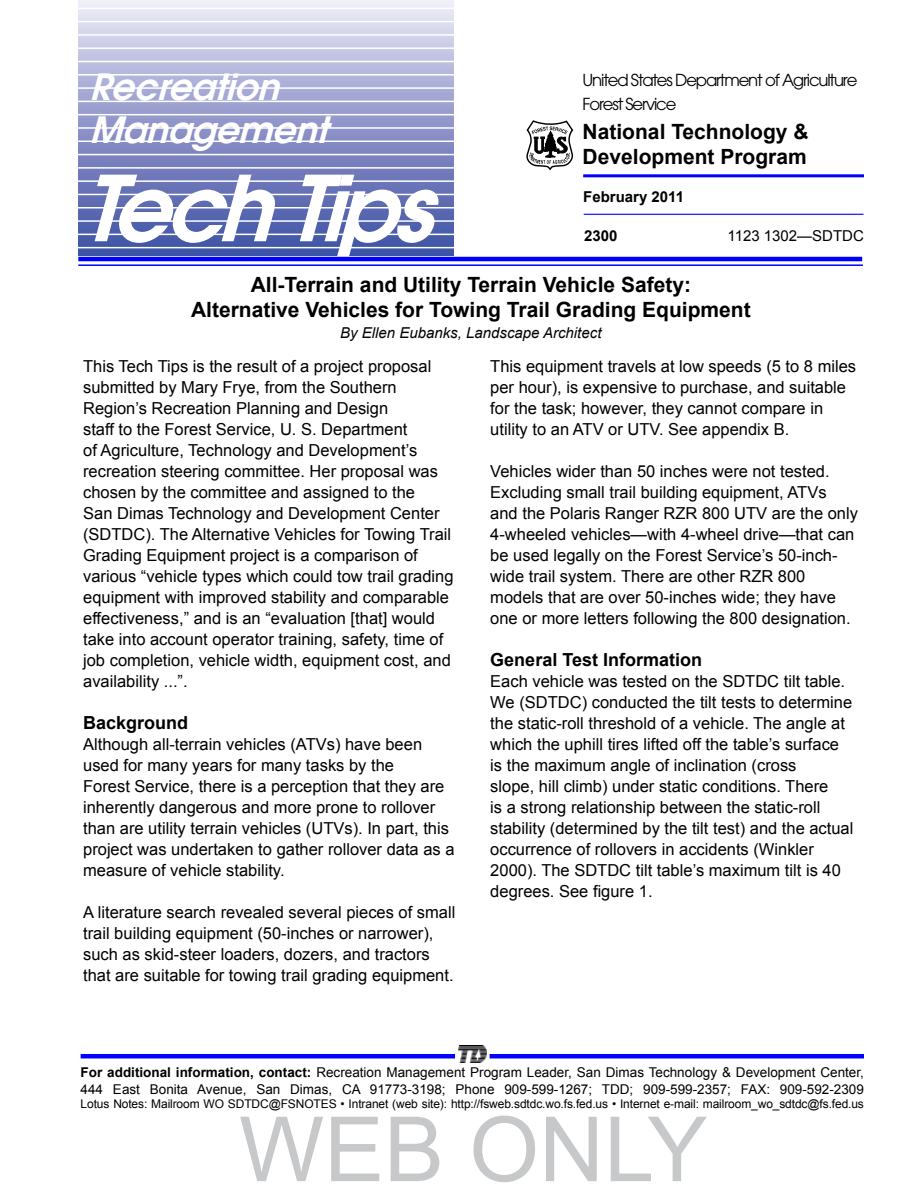
<style>
.page{position:relative;width:918px;height:1188px;background:#fff}
.page>*{position:absolute;margin:0;border:0;box-sizing:border-box;transform-origin:0 0}
.t1{font:italic 600 90px "Avant Garde";color:#fff}
.t2{font:90px "Arial";color:#c7c8ca}
.t3{font:italic 600 36px/43.2px "Avant Garde";color:#fff}
.t4{font:700 21px/25.2px "Arial";color:#000}
.t5{font:700 18px "Arial";color:#000}
.t6{font:16.5px/21px "Arial";color:#000}
.t7{font:16.5px/24px "Avant Garde";letter-spacing:-.07em;color:#000}
.t8{font:italic 15px "Arial";color:#000}
.t9{font:700 15px "Arial";color:#000}
.t10{font:15px "Arial";color:#000}
.t11{font:13.5px/16.2px "Arial";color:#000}
.t12{font:12px "Arial";letter-spacing:-.01em;color:#000}
.s1{font-weight:700}
</style>
<div class="page">
<svg style="left:78px;top:0;width:376px;height:255px;background:#939acc"></svg>
<hr style="left:69px;top:8px;width:392px;height:1px;background:#fff">
<hr style="left:72px;top:21px;width:391px;height:1px;background:#fff">
<hr style="left:72px;top:34px;width:391px;height:2px;background:#fff">
<hr style="left:72px;top:47px;width:391px;height:2px;background:#fff">
<hr style="left:72px;top:61px;width:391px;height:1px;background:#fff">
<hr style="left:72px;top:74px;width:391px;height:2px;background:#fff">
<hr style="left:72px;top:87px;width:391px;height:2px;background:#fff">
<hr style="left:72px;top:101px;width:391px;height:1px;background:#fff">
<hr style="left:72px;top:114px;width:391px;height:1px;background:#fff">
<hr style="left:72px;top:127px;width:391px;height:2px;background:#fff">
<hr style="left:72px;top:141px;width:391px;height:1px;background:#fff">
<hr style="left:72px;top:154px;width:391px;height:1px;background:#fff">
<hr style="left:72px;top:167px;width:391px;height:2px;background:#fff">
<hr style="left:72px;top:180px;width:391px;height:2px;background:#fff">
<hr style="left:72px;top:194px;width:391px;height:1px;background:#fff">
<hr style="left:72px;top:207px;width:391px;height:2px;background:#fff">
<hr style="left:72px;top:220px;width:391px;height:2px;background:#fff">
<hr style="left:72px;top:234px;width:391px;height:1px;background:#fff">
<hr style="left:72px;top:247px;width:391px;height:1px;background:#fff">
<svg style="left:526px;top:120px;width:48px;height:51px"></svg>
<hr style="left:78px;top:257px;width:784px;height:4px;background:#00f">
<hr style="left:583px;top:174px;width:281px;height:3px;background:#00f">
<hr style="left:78px;top:264px;width:785px;height:2px;background:#00f">
<hr style="left:584px;top:214px;width:280px;height:1px;background:#00f">
<hr style="left:81px;top:1054px;width:374px;height:4px;background:#00f">
<hr style="left:490px;top:1054px;width:374px;height:4px;background:#00f">
<img style="left:459px;top:1045px;width:27px;height:18px">
<h2 class="t3" style="left:89px;top:64px;width:251px">Recreation<br>Management</h2>
<h1 class="t1" style="left:82px;top:149px;width:382px">TechTips</h1>
<p class="t7" style="left:583px;top:68px;width:276px">United States Department of Agriculture<br>Forest Service</p>
<p class="t4" style="left:583px;top:120px;width:227px">National Technology &amp;<br>Development Program</p>
<p class="t9" style="left:583px;top:186px;width:102px">February 2011</p>
<p class="t9" style="left:584px;top:225px;width:35px">2300</p>
<p class="t10" style="left:728px;top:226px;width:138px">1123 1302—SDTDC</p>
<p class="t4" style="left:191px;top:273px;width:561px;text-align:center">All-Terrain and Utility Terrain Vehicle Safety:<br>Alternative Vehicles for Towing Trail Grading Equipment</p>
<p class="t8" style="left:340px;top:323px;width:263px">By Ellen Eubanks, Landscape Architect</p>
<p class="t6" style="left:83px;top:356px;width:372px">This Tech Tips is the result of a project proposal submitted by Mary Frye, from the Southern Region’s Recreation Planning and Design<br>staff to the Forest Service, U. S. Department<br>of Agriculture, Technology and Development’s recreation steering committee. Her proposal was chosen by the committee and assigned to the<br>San Dimas Technology and Development Center (SDTDC). The Alternative Vehicles for Towing Trail Grading Equipment project is a comparison of various “vehicle types which could tow trail grading equipment with improved stability and comparable effectiveness,” and is an “evaluation [that] would take into account operator training, safety, time of job completion, vehicle width, equipment cost, and availability ...”.</p>
<p class="t5" style="left:83px;top:711px;width:107px">Background</p>
<p class="t6" style="left:83px;top:734px;width:373px">Although all-terrain vehicles (ATVs) have been used for many years for many tasks by the<br>Forest Service, there is a perception that they are inherently dangerous and more prone to rollover than are utility terrain vehicles (UTVs). In part, this project was undertaken to gather rollover data as a measure of vehicle stability.</p>
<p class="t6" style="left:83px;top:902px;width:374px">A literature search revealed several pieces of small trail building equipment (50-inches or narrower), such as skid-steer loaders, dozers, and tractors that are suitable for towing trail grading equipment.</p>
<p class="t6" style="left:490px;top:356px;width:367px">This equipment travels at low speeds (5 to 8 miles per hour), is expensive to purchase, and suitable for the task; however, they cannot compare in utility to an ATV or UTV. See appendix B.</p>
<p class="t6" style="left:490px;top:461px;width:369px">Vehicles wider than 50 inches were not tested.<br>Excluding small trail building equipment, ATVs and the Polaris Ranger RZR 800 UTV are the only 4-wheeled vehicles—with 4-wheel drive—that can be used legally on the Forest Service’s 50-inch&shy;wide trail system. There are other RZR 800 models that are over 50-inches wide; they have one or more letters following the 800 designation.</p>
<p class="t5" style="left:490px;top:648px;width:213px">General Test Information</p>
<p class="t6" style="left:490px;top:671px;width:365px">Each vehicle was tested on the SDTDC tilt table.<br>We (SDTDC) conducted the tilt tests to determine the static-roll threshold of a vehicle. The angle at which the uphill tires lifted off the table’s surface is the maximum angle of inclination (cross<br>slope, hill climb) under static conditions. There<br>is a strong relationship between the static-roll stability (determined by the tilt test) and the actual occurrence of rollovers in accidents (Winkler 2000). The SDTDC tilt table’s maximum tilt is 40 degrees. See figure 1.</p>
<p class="t11" style="left:81px;top:1065px;width:785px"><span class="s1">For additional information, contact:</span> Recreation Management Program Leader, San Dimas Technology &amp; Development Center,<br>444 East Bonita Avenue, San Dimas, CA 91773-3198; Phone 909-599-1267; TDD; 909-599-2357; FAX: 909-592-2309</p>
<p class="t12" style="left:81px;top:1096px;width:785px">Lotus Notes: Mailroom WO SDTDC@FSNOTES • Intranet (web site): http://fsweb.sdtdc.wo.fs.fed.us • Internet e-mail: mailroom_wo_sdtdc@fs.fed.us</p>
<h1 class="t2" style="left:239px;top:1091px;width:470px">WEB ONLY</h1>
</div>
